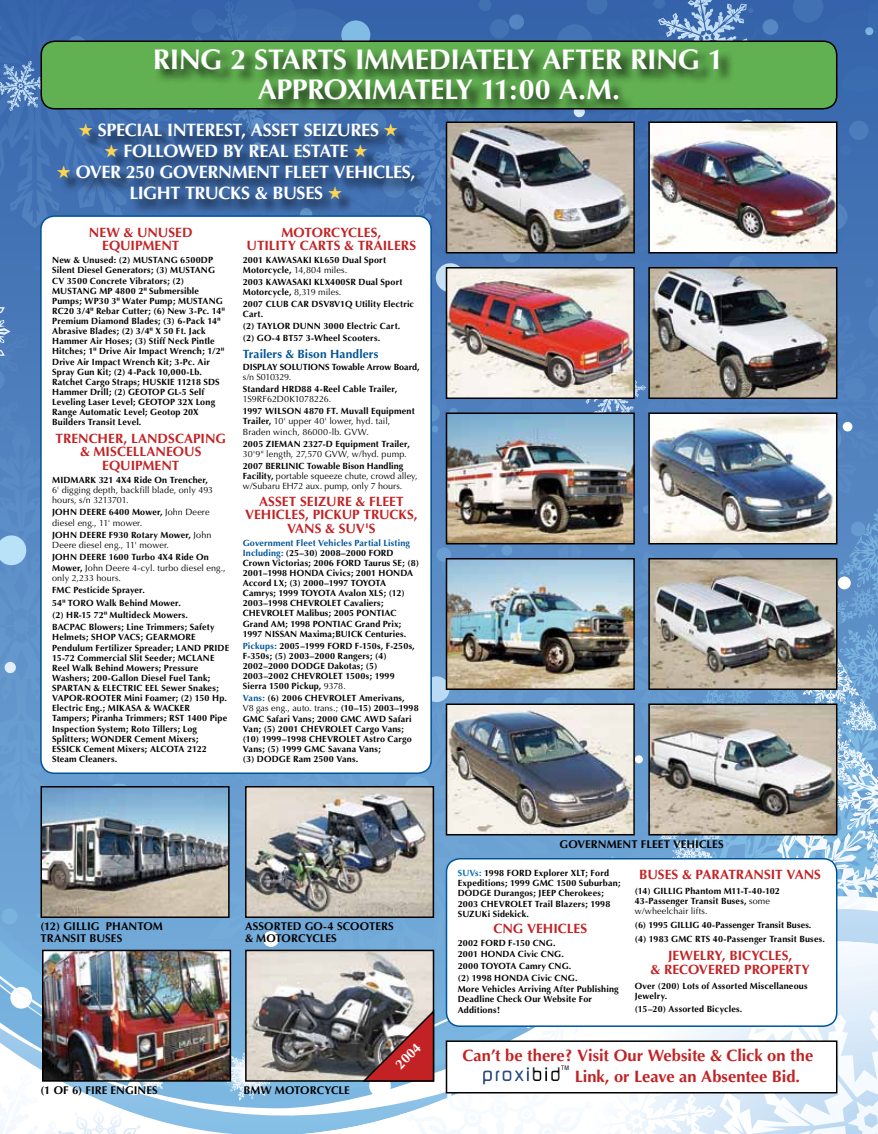
<style>
.page{position:relative;width:878px;height:1134px;background:#fff}
.page>*{position:absolute;margin:0;border:0;box-sizing:border-box;transform-origin:0 0}
.t1{font:700 28.5px/30px "Optima";letter-spacing:-.02em;color:#fff}
.t2{font:700 18px/21px "Optima";letter-spacing:-.025em;color:#fff}
.t3{font:700 16.5px "Optima";color:#c32224}
.t4{font:700 13.5px/13.5px "Optima";letter-spacing:-.005em;color:#c32224;text-align:center}
.t5{font:700 13.5px "Optima";color:#fff}
.t6{font:700 12px "Optima";letter-spacing:.01em;color:#005498}
.t7{font:700 11.25px "Optima";letter-spacing:.005em;color:#000}
.t8{font:700 9px/10.2px "Optima";letter-spacing:.015em;color:#000}
.t9{font:9px/10.2px "Optima";letter-spacing:.005em;color:#000}
.t10{font:700 9px "Optima";letter-spacing:-.005em;color:#000}
.t11{font:9px "Optima";letter-spacing:-.035em;color:#000}
.t12{font:condensed 6px "Helvetica";color:#000}
.s1{color:#ffd54f}
.s2{font-weight:400}
.s3{font-weight:700}
.s4{color:#005498}
.s5{color:#0069b3}
</style>
<div class="page">
<img style="left:0;top:0;width:878px;height:1134px">
<h1 class="t1" style="left:153px;top:45px;width:234px">RING 2 STARTS IMME</h1>
<h1 class="t1" style="left:258px;top:45px;width:467px;text-indent:171px">DIATELY AFTER RING 1<br>APPROXIMATELY 11:00 A.M.</h1>
<h2 class="t2" style="left:79px;top:120px;width:128px"><span class="s1">★</span> SPECIAL INTERES</h2>
<h2 class="t2" style="left:232px;top:120px;width:128px">T, ASSET SE IZURES</h2>
<h2 class="t2" style="left:104px;top:141px;width:264px"><span class="s1">★</span> FOLLOWE D BY REAL ESTATE <span class="s1">★</span></h2>
<h2 class="t2" style="left:129px;top:162px;width:288px;text-indent:-73px"><span class="s1">★</span> OVER 250 GOVERNMENT FLEET VEH ICLES,<br>LIGHT TRUCKS &amp; BUSES</h2>
<h3 class="t4" style="left:89px;top:225px;width:105px">NEW &amp; UNUSED<br>EQUIPMENT</h3>
<p class="t8" style="left:52px;top:255px;width:174px">New &amp; Unused: (2) MUSTANG 6500DP Silent Diesel Generators; (3) MUSTANG CV 3500 Concrete Vibrators; (2)<br>MUSTANG MP 4800 2" Submersible Pumps; WP30 3" Water Pump; MUSTANG RC20 3/4" Rebar Cutter; (6) New 3-Pc. 14" Premium Diamond Blades; (3) 6-Pack 14" Abrasive Blades; (2) 3/4" X 50 Ft. Jack Hammer Air H oses; (3) Stiff Neck Pintle<br>H itches; 1" Drive Air Impact Wrench; 1/2" Drive Air Impact Wrench Kit; 3-Pc. Air Spray Gun Kit; (2) 4-Pack 10,000-Lb.<br>Ratchet Cargo Straps; HUSKIE 11218 SDS Hammer Drill; (2) GEOTOP GL-5 Self Leveling Laser Level; GEOTOP 32X Long Range Automatic Level; Geotop 20X Builders Transit Level.</p>
<h3 class="t4" style="left:56px;top:431px;width:52px">TRENCHER</h3>
<h3 class="t4" style="left:123px;top:431px;width:104px">, LANDSCAPING</h3>
<h3 class="t4" style="left:80px;top:445px;width:122px">&amp; MISCELLANEOUS</h3>
<h3 class="t4" style="left:102px;top:458px;width:79px">EQUIPMENT</h3>
<p class="t8" style="left:52px;top:475px;width:157px">MIDMARK 321 4X4 Ride On Trencher,</p>
<p class="t9" style="left:52px;top:485px;width:162px">6' digging depth, backfill blade, only 493 hours, s/n 3213701.</p>
<p class="t8" style="left:52px;top:507px;width:41px">JOH N DEERE</p>
<h3 class="t4" style="left:246px;top:225px;width:156px;text-align:left;text-indent:35px">MOTORCYCLES,<br>UTILITY CARTS &amp; TRAILERS</h3>
<p class="t8" style="left:243px;top:255px;width:145px">2001 KAWASAKI KL650 Dual Sport<br>Motorcycle, <span class="s2">14,804 miles.</span></p>
<p class="t8" style="left:243px;top:277px;width:161px">2003 KAWASAKI KLX400SR Dual Sport<br>Motorcycle, <span class="s2">8,319 miles.</span></p>
<p class="t8" style="left:243px;top:299px;width:173px">2007 CLUB CAR DSV8V1Q Utility Electric<br>Cart.</p>
<p class="t8" style="left:243px;top:320px;width:159px;line-height:12px">(2) TAYLOR DUNN 3000 Electric Cart. (2) GO-4 BT57 3-Wheel Scooters.</p>
<h3 class="t6" style="left:243px;top:347px;width:137px">Trailers &amp; Bison Handlers</h3>
<p class="t10" style="left:243px;top:362px;width:178px">DISPLAY SOLUTIONS Towable Arrow Board,</p>
<p class="t11" style="left:243px;top:372px;width:50px">s/n S010329.</p>
<p class="t8" style="left:243px;top:384px;width:156px">Standard HRD88 4-Reel Cable Trailer,</p>
<p class="t9" style="left:243px;top:394px;width:90px">1S9RF62D0K1078226.</p>
<p class="t9" style="left:243px;top:406px;width:173px"><span class="s3">1997 WILSON 4870 FT. Muvall Equipment<br>Trailer,</span> 10' upper 40' lower, hyd. tail,<br>Braden winch, 86000-lb. GVW.</p>
<p class="t8" style="left:243px;top:439px;width:168px">2005 ZIEMAN 2327-D Equipment Trailer,</p>
<p class="t9" style="left:243px;top:449px;width:165px">30'9" length, 27,570 GVW, w/hyd. pump.</p>
<p class="t9" style="left:243px;top:461px;width:176px"><span class="s3">2007 BERLINIC Towable Bison Handling<br>Facility,</span> portable squeeze chute, crowd alley, w/Subaru EH72 aux. pump, only 7 hours.</p>
<h3 class="t4" style="left:245px;top:495px;width:174px">ASSET SE IZURE &amp; FLEET<br>VEH ICLES, PICKUP TRUCKS,<br>VANS &amp; SUV'S</h3>
<p class="t8" style="left:243px;top:538px;width:178px"><span class="s4">Government Fleet Vehicles Partial Listing Including:</span> (25–30) 2008–2000 FORD Crown Victorias; 2006 FORD Taurus SE; (8)<br>2001–1998 HONDA Civics; 2001 HONDA Accord LX; (3) 2000–1997 TOYOTA Camrys; 1999 TOYOTA Avalon XLS; (12)<br>2003–1998 CHEVROLET Cavaliers; CHEVROLET Malibus; 2005 PONTIAC Grand AM; 1998 PONTIAC Grand Prix; 1997 NISSAN Maxima;BUICK Centuries.</p>
<p class="t8" style="left:243px;top:641px;width:173px"><span class="s4">Pickups:</span> 2005–1999 FORD F-150s, F-250s, F-350s; (5) 2003–2000 Rangers; (4)<br>2002–2000 DODGE Dakotas; (5)<br>2003–2002 CHEVROLET 1500s; 1999<br>Sierra 1500 Pickup, <span class="s2">9378.</span></p>
<p class="t8" style="left:243px;top:693px;width:177px"><span class="s4">Vans:</span> (6) 2006 CHEVROLET Amerivans,<br><span class="s2">V8 gas eng., auto. trans.;</span> (10–15) 2003–1998<br>GMC Safari Vans; 2000 GMC AWD Safari Van; (5) 2001 CHEVROLET Cargo Vans; (10) 1999–1998 CHEVROLET Astro Cargo Vans; (5) 1999 GMC Savana Vans;<br>(3) DODGE Ram 2500 Vans.</p>
<p class="t9" style="left:52px;top:507px;width:159px;text-indent:57px"><span class="s3">6400 Mower,</span> John Deere diesel eng., 11' mower.</p>
<p class="t8" style="left:52px;top:530px;width:41px">JOH N DEERE</p>
<p class="t9" style="left:52px;top:530px;width:161px;text-indent:57px"><span class="s3">F930 Rotary Mower,</span> John<br>Deere diesel eng., 11' mower.</p>
<p class="t8" style="left:52px;top:552px;width:41px">JOH N DEERE</p>
<p class="t9" style="left:52px;top:552px;width:175px;text-indent:57px"><span class="s3">1600 Turbo 4X4 Ride On<br>Mower,</span> John Deere 4-cyl. turbo diesel eng., only 2,233 hours.</p>
<p class="t8" style="left:52px;top:584px;width:164px;line-height:12.5px">FMC Pesticide Sprayer.<br>54" TORO Walk Behind Mower.<br>(2) HR-15 72" Multideck Mowers.<br>BACPAC Blowers; Line Trimmers; Safety</p>
<p class="t8" style="left:52px;top:633px;width:177px">Helmets; SHOP VACS; GEARMORE Pendulum Fertilizer Spreader; LAND PRIDE 15-72 Commercial Slit Seeder; MCLANE Reel Walk Behind Mowers; Pressure Washers; 200-Gallon Diesel Fuel Tank; SPARTAN &amp; ELECTRIC EE L Sewer Snakes; VAPOR-ROOTER Mini Foamer; (2) 150 H p.<br>Electric Eng.; MIKASA &amp; WACKER<br>Tampers; Piranha Trimmers; RST 1400 Pipe Inspection System; Roto Tillers; Log Splitters; WONDER Cement Mixers;<br>ESS ICK Cement Mixers; ALCOTA 2122<br>Steam Cleaners.</p>
<p class="t7" style="left:40px;top:920px;width:90px">(12) GILLIG phanto</p>
<p class="t7" style="left:153px;top:920px;width:12px">m</p>
<p class="t7" style="left:40px;top:932px;width:72px">transit BUSES</p>
<p class="t7" style="left:245px;top:920px;width:107px">ASSORTED GO-4 scoot</p>
<p class="t7" style="left:375px;top:920px;width:20px">ers</p>
<p class="t7" style="left:245px;top:932px;width:31px">&amp; moto</p>
<p class="t7" style="left:291px;top:932px;width:15px">rcycl</p>
<p class="t7" style="left:325px;top:932px;width:13px">es</p>
<h3 class="t5" style="left:392px;top:1061px;width:32px;rotate:-45deg">2004</h3>
<p class="t7" style="left:40px;top:1084px;width:113px">(1 OF 6) FIRE ENGINES</p>
<p class="t7" style="left:243px;top:1084px;width:106px">BMW MOTORCYCLE</p>
<p class="t7" style="left:559px;top:837px;width:159px">GOVERNMENT FLEET VEH ICLES</p>
<p class="t8" style="left:458px;top:868px;width:164px"><span class="s5">SUVs:</span> 1998 FORD Explorer XLT; Ford<br>Expeditions; 1999 GMC 1500 Suburban;<br>DODGE Durangos; JEE P Cherokees;<br>2003 CHEVROLET Trail Blazers; 1998<br>SUZUKi Sidekick.</p>
<h3 class="t4" style="left:493px;top:922px;width:88px">CNG VEH ICLES</h3>
<p class="t8" style="left:458px;top:937px;width:162px;line-height:11.7px">2002 FORD F-150 CNG.<br>2001 HONDA Civic CNG.<br>2000 TOYOTA Camry CNG.<br>(2) 1998 HONDA Civic CNG.<br>More Vehicles Arriving After Publishing</p>
<p class="t8" style="left:458px;top:994px;width:136px">Deadline Check Our Website For<br>Additions!</p>
<h3 class="t4" style="left:639px;top:868px;width:27px">BUSES</h3>
<h3 class="t4" style="left:682px;top:868px;width:139px">&amp; PARATRANSIT VANS</h3>
<p class="t8" style="left:634px;top:886px;width:147px">(14) GILLIG Phantom M11-T-40-102<br>43-Passenger Transit Buses, <span class="s2">some w/wheelchair lifts.</span></p>
<p class="t8" style="left:634px;top:918px;width:192px;line-height:13.8px">(6) 1995 GILLIG 40-Passenger Transit Buses. (4) 1983 GMC RTS 40-Passenger Transit Buses.</p>
<h3 class="t4" style="left:668px;top:949px;width:15px">JEWE</h3>
<h3 class="t4" style="left:650px;top:949px;width:161px;text-align:left;text-indent:49px">LRY, BICYCLES,<br>&amp; RECOVERE D PROPERTY</h3>
<p class="t8" style="left:634px;top:981px;width:174px">Over (200) Lots of Assorted Miscellaneous<br>Jewelry.</p>
<p class="t8" style="left:634px;top:1004px;width:109px">(15–20) Assorted Bicycles.</p>
<h3 class="t3" style="left:462px;top:1046px;width:352px">Can’t be there? Visit Our Website &amp; Click on the</h3>
<p class="t12" style="left:561px;top:1064px;width:9px">TM</p>
<h3 class="t3" style="left:575px;top:1067px;width:227px">Link, or Leave an Absentee Bid.</h3>
</div>
